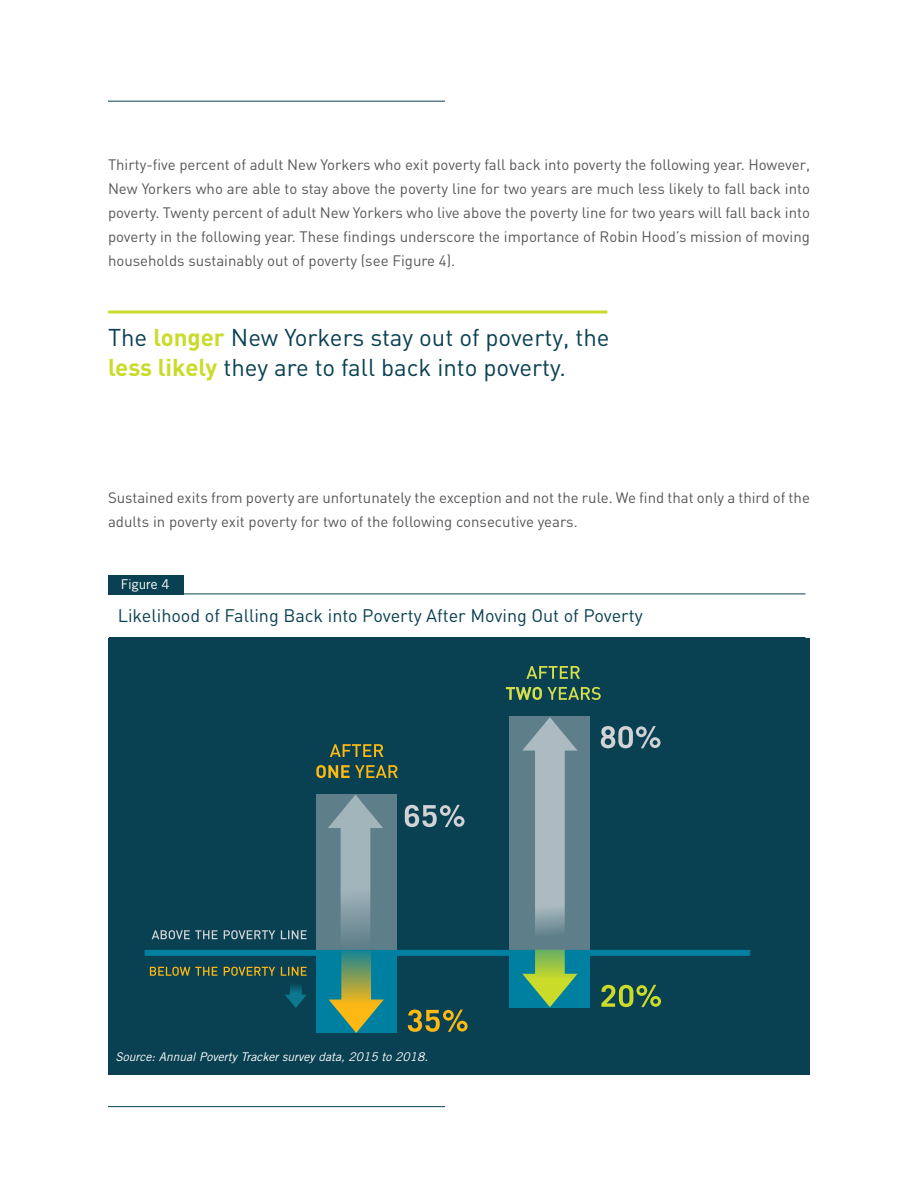
<style>
.page{position:relative;width:918px;height:1188px;background:#fff}
.page>*{position:absolute;margin:0;border:0;box-sizing:border-box;transform-origin:0 0}
.Body{font:24px/30px "DIN";color:#094052}
.Body-2{font:18px "DIN";color:#094052}
.Body-3{font:15px/24px "DIN";color:#57585a;text-align:justify}
.Body-4{font:13.5px "Trade Gothic LT Std";color:#fff}
.Body-5{font:italic 12px "Trade Gothic LT Std";color:#fff}
.s1{font-weight:700;color:#cadb2a}
</style>
<div class="page">
<hr style="left:108px;top:1106px;width:702px;height:1px;background:#094052">
<hr style="left:108px;top:101px;width:702px;height:1px;background:#094052">
<div style="left:446px;top:0;width:472px;height:1188px;background:#fff"></div>
<div style="left:108px;top:638px;width:702px;height:436px;background:#094052"></div>
<svg style="left:108px;top:310px;width:499px;height:4px;background:#d7e35f"></svg>
<hr style="left:109px;top:594px;width:696px;height:1px;background:#094052">
<hr style="left:109px;top:637px;width:696px;height:1px;background:#094052">
<div style="left:109px;top:575px;width:75px;height:19px;background:#094052"></div>
<svg style="left:601px;top:985px;width:60px;height:22px"></svg>
<svg style="left:408px;top:1010px;width:60px;height:22px"></svg>
<svg style="left:405px;top:805px;width:60px;height:22px"></svg>
<svg style="left:601px;top:726px;width:60px;height:22px"></svg>
<svg style="left:316px;top:765px;width:82px;height:13px"></svg>
<svg style="left:330px;top:744px;width:53px;height:13px"></svg>
<svg style="left:506px;top:687px;width:95px;height:13px"></svg>
<svg style="left:526px;top:666px;width:54px;height:13px"></svg>
<div style="left:316px;top:795px;width:81px;height:157px;background:#5e7e89"></div>
<div style="left:509px;top:717px;width:81px;height:236px;background:#5e7e89"></div>
<div style="left:316px;top:952px;width:81px;height:81px;background:#0080a1"></div>
<div style="left:509px;top:953px;width:81px;height:55px;background:#0080a1"></div>
<svg style="left:152px;top:930px;width:155px;height:9px"></svg>
<svg style="left:150px;top:967px;width:157px;height:41px"></svg>
<div style="left:145px;top:950px;width:605px;height:6px;background:#0080a1"></div>
<svg style="left:522px;top:717px;width:56px;height:290px"></svg>
<svg style="left:328px;top:795px;width:56px;height:238px"></svg>
<p class="Body-3" style="left:108px;top:152px;width:704px">Thirty-five percent of adult New Yorkers who exit poverty fall back into poverty the following year. However, New Yorkers who are able to stay above the poverty line for two years are much less likely to fall back into poverty. Twenty percent of adult New Yorkers who live above the poverty line for two years will fall back into poverty in the following year. These findings underscore the importance of Robin Hood’s mission of moving households sustainably out of poverty (see Figure 4).</p>
<p class="Body" style="left:108px;top:322px;width:503px">The <span class="s1">longer</span> New Yorkers stay out of poverty, the <span class="s1">less likely</span> they are to fall back into poverty.</p>
<p class="Body-3" style="left:108px;top:485px;width:704px">Sustained exits from poverty are unfortunately the exception and not the rule. We find that only a third of the adults in poverty exit poverty for two of the following consecutive years.</p>
<p class="Body-4" style="left:121px;top:576px;width:51px">Figure 4</p>
<p class="Body-2" style="left:118px;top:604px;width:527px">Likelihood of Falling Back into Poverty After Moving Out of Poverty</p>
<p class="Body-5" style="left:116px;top:1050px;width:314px">Source: Annual Poverty Tracker survey data, 2015 to 2018.</p>
</div>
